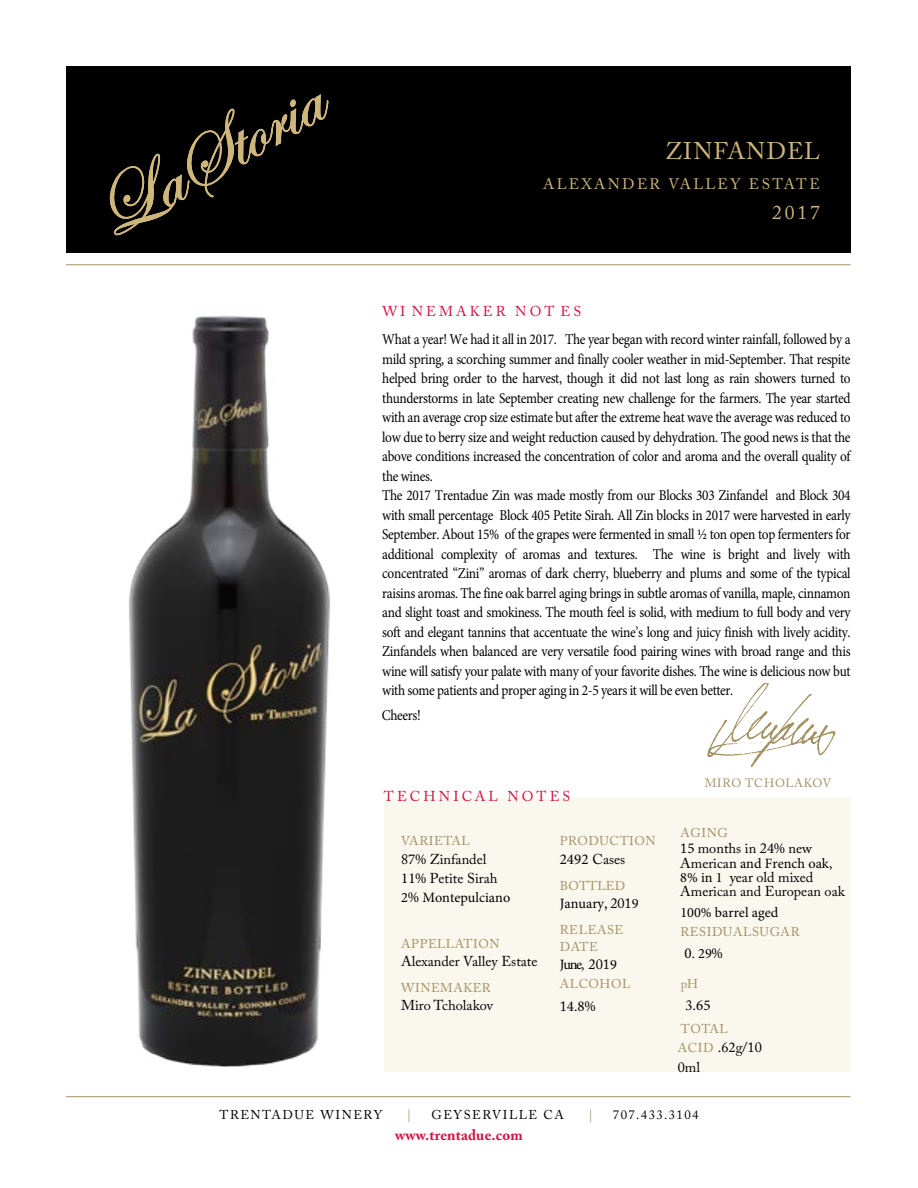
<style>
.page{position:relative;width:918px;height:1188px;background:#fff}
.page>*{position:absolute;margin:0;border:0;box-sizing:border-box;transform-origin:0 0}
.t1{font:24px "Adobe Caslon Pro";letter-spacing:.045em;color:#cfb67b}
.t2{font:19.5px "Adobe Caslon Pro";color:#cfb67b}
.t3{font:15.15px "Adobe Caslon Pro";letter-spacing:.15em;color:#cfb67b}
.t4{font:15px/19.5px "Minion Pro";letter-spacing:-.025em;color:#000;scale:.89 1}
.t5{font:700 15px "Adobe Caslon Pro";letter-spacing:.01em;color:#d21242}
.t6{font:15px "Minion Pro";letter-spacing:-.025em;color:#000}
.t7{font:14.25px/19.5px "Adobe Caslon Pro";color:#000}
.t8{font:14.25px "Minion Pro";color:#000}
.t9{font:14.25px "Adobe Caslon Pro";letter-spacing:.215em;color:#d21242}
.t10{font:12.75px/17.1px "Adobe Caslon Pro";letter-spacing:.045em;color:#a39161}
.t11{font:12.75px "Adobe Caslon Pro";letter-spacing:.11em;color:#000}
.t12{font:12.75px "Adobe Caslon Pro";letter-spacing:.015em;color:#a39161}
.t13{font:12px "Adobe Caslon Pro";letter-spacing:.065em;color:#a29161}
.s1{font-family:"Minion Pro";font-size:21px}
.s2{font-family:"Minion Pro";font-size:15px}
.s3{font-family:"Adobe Caslon Pro"}
.s4{font-family:"Adobe Caslon Pro";font-size:14.25px}
.s5{font-family:"Minion Pro"}
.s6{font-size:15px}
.s7{font-size:12.75px;color:#a39161}
</style>
<div class="page">
<div style="left:66px;top:66px;width:784px;height:187px;background:#000"></div>
<svg style="left:109px;top:94px;width:220px;height:142px"></svg>
<hr style="left:66px;top:1096px;width:785px;height:1px;background:#a39161">
<div style="left:384px;top:798px;width:466px;height:273px;background:#f9f7ee"></div>
<img style="left:129px;top:315px;width:201px;height:752px">
<hr style="left:66px;top:264px;width:785px;height:1px;background:#a39161">
<img style="left:707px;top:684px;width:129px;height:83px">
<h1 class="t1" style="left:665px;top:136px;width:156px">ZINFANDEL</h1>
<p class="t3" style="left:543px;top:175px;width:278px">ALEXANDER VALLEY ESTATE</p>
<h2 class="t2" style="left:772px;top:200px;width:50px">201<span class="s1">7</span></h2>
<p class="t9" style="left:382px;top:303px;width:200px">WI NEMAKER NOT ES</p>
<p class="t4" style="left:382px;top:330px;width:528px">What a year! We had it all in 2017. The year began with record winter rainfall, followed by a mild spring, a scorching summer and finally cooler weather in mid-September. That respite helped bring order to the harvest, though it did not last long as rain showers turned to thunderstorms in late September creating new challenge for the farmers. The year started with an average crop size estimate but after the extreme heat wave the average was reduced to low due to berry size and weight reduction caused by dehydration. The good news is that the above conditions increased the concentration of color and aroma and the overall quality of the wines.<br>The 2017 Trentadue Zin was made mostly from our Blocks 303 Zinfandel and Block 304 with small percentage Block 405 Petite Sirah. All Zin blocks in 2017 were harvested in early September. About 15% of the grapes were fermented in small ½ ton open top fermenters for additional complexity of aromas and textures. The wine is bright and lively with concentrated “Zini” aromas of dark cherry, blueberry and plums and some of the typical raisins aromas. The fine oak barrel aging brings in subtle aromas of vanilla, maple, cinnamon and slight toast and smokiness. The mouth feel is solid, with medium to full body and very soft and elegant tannins that accentuate the wine’s long and juicy finish with lively acidity.<br>Zinfandels when balanced are very versatile food pairing wines with broad range and this wine will satisfy your palate with many of your favorite dishes. The wine is delicious now but with some patients and proper aging in 2-5 years it will be even better.</p>
<p class="t4" style="left:382px;top:705px;width:45px">Cheers!</p>
<p class="t9" style="left:384px;top:788px;width:188px">TECHNICAL NOTES</p>
<p class="t10" style="left:401px;top:832px;width:70px">VARIETAL</p>
<p class="t7" style="left:401px;top:849px;width:98px">8<span class="s2">7</span>% Zinfandel<br><span class="s2">11</span>% Petite Sirah</p>
<p class="t8" style="left:401px;top:888px;width:111px">2<span class="s3">%</span> Montepulciano</p>
<p class="t10" style="left:401px;top:935px;width:100px">APPELLATION</p>
<p class="t7" style="left:401px;top:951px;width:138px">Alexander Valley Estate</p>
<p class="t10" style="left:401px;top:979px;width:91px">WINEMAKER</p>
<p class="t7" style="left:401px;top:996px;width:93px">Miro Tcholakov</p>
<p class="t10" style="left:560px;top:832px;width:97px">PRODUCTION</p>
<p class="t7" style="left:560px;top:849px;width:67px"><span class="s2">2492</span> Cases</p>
<p class="t12" style="left:560px;top:878px;width:67px">BOTTLED</p>
<p class="t8" style="left:560px;top:894px;width:80px">January<span class="s3">, 201</span>9</p>
<p class="t10" style="left:560px;top:921px;width:65px">RELEASE<br>DATE</p>
<p class="t8" style="left:560px;top:955px;width:58px">June, <span class="s3">201</span>9</p>
<p class="t10" style="left:560px;top:975px;width:72px">ALCOHOL</p>
<p class="t6" style="left:560px;top:996px;width:37px"><span class="s4">1</span>4.8<span class="s4">%</span></p>
<p class="t13" style="left:705px;top:776px;width:128px">MIRO TCHOLAKOV</p>
<p class="t10" style="left:680px;top:824px;width:49px">AGING</p>
<p class="t7" style="left:680px;top:839px;width:133px">1<span class="s2">5</span> months in 2<span class="s2">4</span>% new</p>
<p class="t8" style="left:680px;top:854px;width:153px"><span class="s3">America</span>n and French oak,</p>
<p class="t7" style="left:680px;top:870px;width:166px;line-height:14.1px"><span class="s5">8% in 1</span> year old mixed<br>American and European oak</p>
<p class="t8" style="left:680px;top:903px;width:99px">100% barrel aged</p>
<p class="t10" style="left:680px;top:923px;width:121px">RESIDUALSUGAR</p>
<p class="t8" style="left:684px;top:944px;width:40px"><span class="s6">0</span>. 29<span class="s3">%</span></p>
<p class="t10" style="left:681px;top:975px;width:19px">pH</p>
<p class="t7" style="left:685px;top:995px;width:27px">3.<span class="s2">65</span></p>
<p class="t10" style="left:681px;top:1020px;width:49px">TOTAL</p>
<p class="t7" style="left:678px;top:1038px;width:86px"><span class="s7">ACID</span> .6<span class="s2">2</span>g/10<br>0ml</p>
<p class="t11" style="left:220px;top:1107px;width:164px">TRENTADUE WINERY</p>
<p class="t10" style="left:407px;top:1106px;width:6px">|</p>
<p class="t11" style="left:431px;top:1107px;width:134px">GEYSERVILLE CA</p>
<p class="t10" style="left:589px;top:1106px;width:6px">|</p>
<p class="t11" style="left:613px;top:1107px;width:87px">707.433.3104</p>
<p class="t5" style="left:395px;top:1126px;width:129px">www.trentadue.com</p>
</div>
